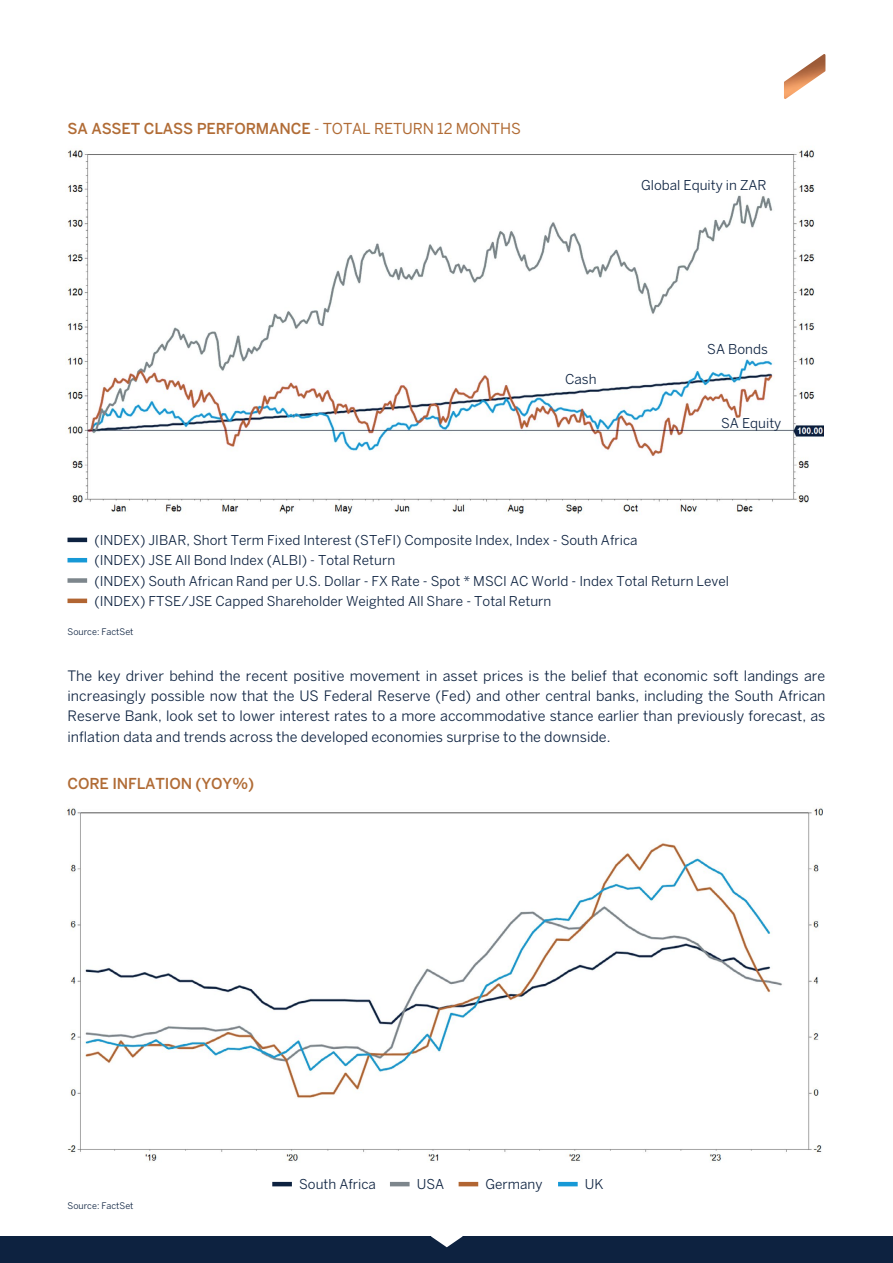
<style>
.page{position:relative;width:893px;height:1263px;background:#fff}
.page>*{position:absolute;margin:0;border:0;box-sizing:border-box;transform-origin:0 0}
.t1{font:500 15px "Benton Sans";letter-spacing:-.01em;color:#b16c36}
.t2{font:14.25px/20.2px "Benton Sans";color:#0d2240;text-align:justify}
.t3{font:13.5px/20.2px "Benton Sans";color:#0d2240}
.t4{font:9px "Benton Sans";color:#0d2240}
.s1{font-weight:400}
</style>
<div class="page">
<img style="left:67px;top:807px;width:755px;height:355px">
<div style="left:0;top:1236px;width:893px;height:27px;background:#0d2240"></div>
<svg style="left:431px;top:1236px;width:32px;height:11px"></svg>
<hr style="left:68px;top:538px;width:19px;height:4px;background:#0d2240">
<hr style="left:272px;top:1182px;width:20px;height:4px;background:#0d2240">
<hr style="left:390px;top:1182px;width:20px;height:4px;background:#7d868c">
<hr style="left:459px;top:1182px;width:19px;height:4px;background:#b16532">
<hr style="left:558px;top:1182px;width:20px;height:4px;background:#1799d6">
<hr style="left:68px;top:558px;width:19px;height:4px;background:#1799d6">
<div style="left:68px;top:578px;width:19px;height:5px;background:#7d868c"></div>
<hr style="left:68px;top:599px;width:19px;height:4px;background:#b16532">
<img style="left:65px;top:149px;width:758px;height:366px">
<img style="left:784px;top:54px;width:41px;height:45px">
<p class="t1" style="left:68px;top:120px;width:455px">SA ASSET CLASS PERFORMANCE <span class="s1">- TOTAL RETURN 12 MONTHS</span></p>
<p class="t3" style="left:641px;top:175px;width:127px">Global Equity in ZAR</p>
<p class="t3" style="left:565px;top:369px;width:33px">Cash</p>
<p class="t3" style="left:707px;top:339px;width:62px">SA Bonds</p>
<p class="t3" style="left:721px;top:413px;width:62px">SA Equity</p>
<p class="t3" style="left:94px;top:530px;width:545px">(INDEX) JIBAR, Short Term Fixed Interest (STeFI) Composite Index, Index - South Africa</p>
<p class="t3" style="left:94px;top:550px;width:636px">(INDEX) JSE All Bond Index (ALBI) - Total Return<br>(INDEX) South African Rand per U.S. Dollar - FX Rate - Spot * MSCI AC World - Index Total Return Level (INDEX) FTSE/JSE Capped Shareholder Weighted All Share - Total Return</p>
<p class="t4" style="left:68px;top:626px;width:68px">Source: FactSet</p>
<p class="t2" style="left:68px;top:665px;width:759px">The key driver behind the recent positive movement in asset prices is the belief that economic soft landings are increasingly possible now that the US Federal Reserve (Fed) and other central banks, including the South African Reserve Bank, look set to lower interest rates to a more accommodative stance earlier than previously forecast, as inflation data and trends across the developed economies surprise to the downside.</p>
<p class="t1" style="left:68px;top:774px;width:188px">CORE INFLATION (YOY%)</p>
<p class="t4" style="left:68px;top:1201px;width:68px">Source: FactSet</p>
<p class="t3" style="left:299px;top:1174px;width:78px">South Africa</p>
<p class="t3" style="left:417px;top:1174px;width:29px">USA</p>
<p class="t3" style="left:485px;top:1174px;width:59px">Germany</p>
<p class="t3" style="left:585px;top:1174px;width:20px">UK</p>
</div>
